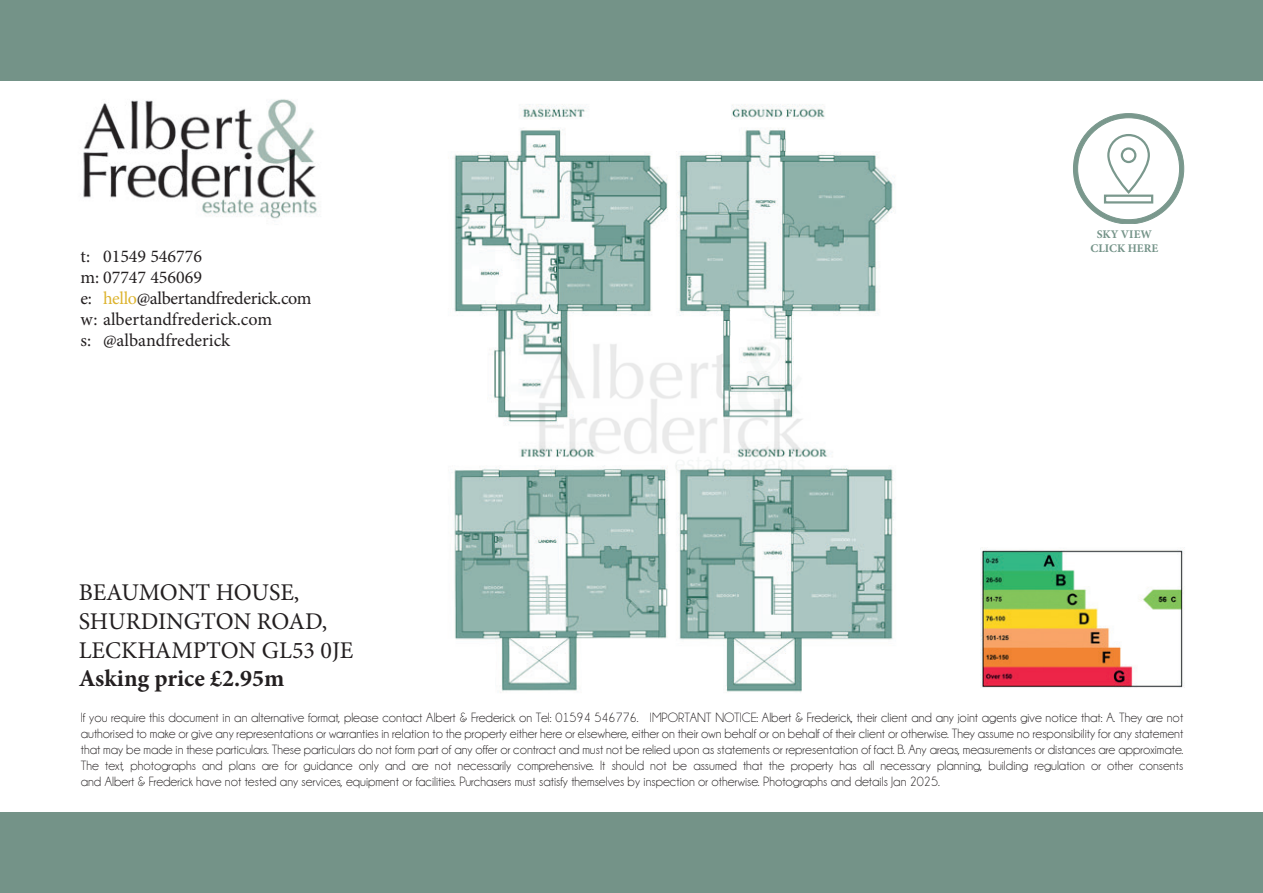
<style>
.page{position:relative;width:1263px;height:893px;background:#fff}
.page>*{position:absolute;margin:0;border:0;box-sizing:border-box;transform-origin:0 0}
.t1{font:24px/28.8px "Minion Pro";color:#231f20}
.t2{font:700 24px "Minion Pro";color:#231f20}
.t3{font:18px/21px "Minion Pro";color:#231f20}
.t4{font:13.5px/16.2px "Champagne&Limousines";color:#231f20;text-align:justify}
.t5{font:700 11.7px/14.1px "Minion Pro";color:#749388;text-align:center}
.s1{color:#ddb42f}
</style>
<div class="page">
<div style="left:0;top:0;width:1263px;height:81px;background:#749388"></div>
<div style="left:0;top:812px;width:1263px;height:81px;background:#749388"></div>
<img style="left:83px;top:99px;width:234px;height:120px">
<svg style="left:1073px;top:114px;width:111px;height:110px"></svg>
<img style="left:501px;top:104px;width:324px;height:589px">
<img style="left:454px;top:138px;width:440px;height:542px">
<img style="left:980px;top:547px;width:205px;height:141px">
<h2 class="t3" style="left:81px;top:246px;width:233px">t: 01549 546776<br>m: 07747 456069<br>e: <span class="s1">hello</span>@albertandfrederick.com w: albertandfrederick.com<br>s: @albandfrederick</h2>
<h1 class="t1" style="left:79px;top:578px;width:276px">BEAUMONT HOUSE,<br>SHURDINGTON ROAD,<br>LECKHAMPTON GL53 0JE</h1>
<h1 class="t2" style="left:79px;top:662px;width:207px">Asking price £2.95m</h1>
<p class="t5" style="left:1090px;top:227px;width:69px">SKY VIEW<br>CLICK HERE</p>
<p class="t4" style="left:81px;top:709px;width:1104px">If you require this document in an alternative format, please contact Albert &amp; Frederick on Tel: 01594 546776. IMPORTANT NOTICE: Albert &amp; Frederick, their client and any joint agents give notice that: A. They are not authorised to make or give any representations or warranties in relation to the property either here or elsewhere, either on their own behalf or on behalf of their client or otherwise. They assume no responsibility for any statement that may be made in these particulars. These particulars do not form part of any offer or contract and must not be relied upon as statements or representation of fact. B. Any areas, measurements or distances are approximate.<br>The text, photographs and plans are for guidance only and are not necessarily comprehensive. It should not be assumed that the property has all necessary planning, building regulation or other consents and Albert &amp; Frederick have not tested any services, equipment or facilities. Purchasers must satisfy themselves by inspection or otherwise. Photographs and details Jan 2025.</p>
</div>
